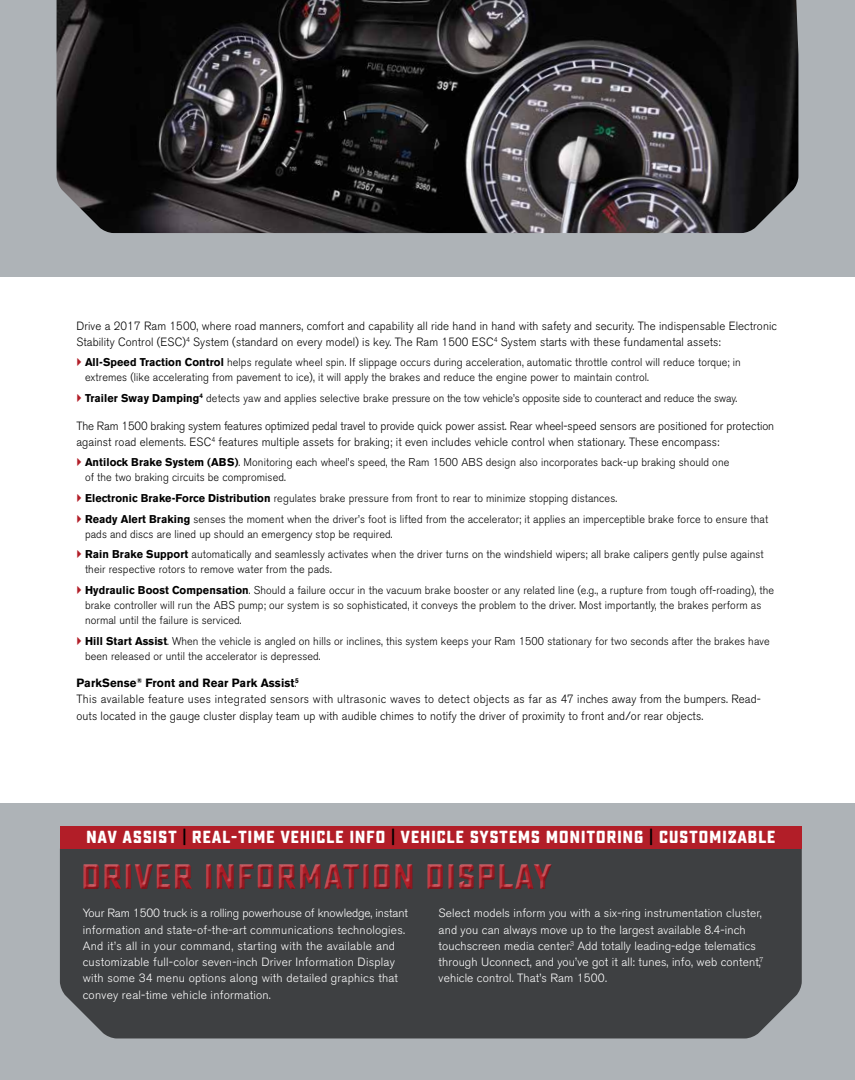
<style>
.page{position:relative;width:855px;height:1080px;background:#fff}
.page>*{position:absolute;margin:0;border:0;box-sizing:border-box;transform-origin:0 0}
.t1{font:700 35.38px "Sucrose";letter-spacing:.02em;color:#b21e28}
.t2{font:700 17.5px "Sucrose";letter-spacing:.03em;color:#fff}
.t3{font:300 11.88px/16.2px "Akzidenz Grotesk BE";letter-spacing:.01em;color:#000;scale:.96 1}
.t4{font:300 11.88px/16.2px "Akzidenz Grotesk BE";letter-spacing:.01em;color:#fff}
.t5{font:300 11.25px/15px "Akzidenz Grotesk BE";letter-spacing:.01em;color:#000;scale:.96 1}
.t6{font:300 11.25px "Akzidenz Grotesk BE";letter-spacing:-.01em;color:#000;scale:.96 1}
.s1{font-weight:700}
.s2{font-size:11.25px}
.s3{color:#000}
</style>
<div class="page">
<div style="left:0;top:804px;width:855px;height:276px;background:#aeb3b7"></div>
<div style="left:0;top:0;width:855px;height:276px;background:#aeb3b7"></div>
<img style="left:57px;top:0;width:741px;height:233px">
<div style="left:60px;top:849px;width:742px;height:189px;background:#3e4042"></div>
<div style="left:80px;top:861px;width:476px;height:29px;background:#3e4042"></div>
<svg style="left:80px;top:864px;width:476px;height:29px"></svg>
<div style="left:60px;top:826px;width:742px;height:23px;background:#b21e28"></div>
<p class="t3" style="left:77px;top:318px;width:731px">Drive a 2017 Ram 1500, where road manners, comfort and capability all ride hand in hand with safety and security. The indispensable Electronic<br>Stability Control (ESC)<sup>4</sup> System (standard on every model) is key. The Ram 1500 ESC<sup>4</sup> System starts with these fundamental assets:</p>
<p class="t5" style="left:85px;top:355px;width:685px"><span class="s1">All-Speed Traction Control</span> helps regulate wheel spin. If slippage occurs during acceleration, automatic throttle control will reduce torque; in extremes (like accelerating from pavement to ice), it will apply the brakes and reduce the engine power to maintain control.</p>
<p class="t6" style="left:85px;top:392px;width:681px"><span class="s1">Trailer Sway Damping</span><sup>4</sup> detects yaw and applies selective brake pressure on the tow vehicle’s opposite side to counteract and reduce the sway.</p>
<p class="t3" style="left:77px;top:418px;width:728px">The Ram 1500 braking system features optimized pedal travel to provide quick power assist. Rear wheel-speed sensors are positioned for protection against road elements. ESC<sup>4</sup> features multiple assets for braking; it even includes vehicle control when stationary. These encompass:</p>
<p class="t5" style="left:85px;top:455px;width:673px"><span class="s1">Antilock Brake System (ABS)</span>. Monitoring each wheel’s speed, the Ram 1500 ABS design also incorporates back-up braking should one of the two braking circuits be compromised.</p>
<p class="t5" style="left:85px;top:488px;width:713px;line-height:20.6px"><span class="s1">Electronic Brake-Force Distribution</span> regulates brake pressure from front to rear to minimize stopping distances.<br><span class="s1">Ready Alert Braking</span> senses the moment when the driver’s foot is lifted from the accelerator; it applies an imperceptible brake force to ensure that</p>
<p class="t5" style="left:85px;top:524px;width:709px;line-height:20.6px">pads and discs are lined up should an emergency stop be required.<br><span class="s1">Rain Brake Support</span> automatically and seamlessly activates when the driver turns on the windshield wipers; all brake calipers gently pulse against</p>
<p class="t5" style="left:85px;top:559px;width:719px;line-height:20.6px">their respective rotors to remove water from the pads.<br><span class="s1">Hydraulic Boost Compensation</span>. Should a failure occur in the vacuum brake booster or any related line (e.g., a rupture from tough off-roading), the</p>
<p class="t5" style="left:85px;top:598px;width:706px">brake controller will run the ABS pump; our system is so sophisticated, it conveys the problem to the driver. Most importantly, the brakes perform as normal until the failure is serviced.</p>
<p class="t5" style="left:85px;top:633px;width:715px"><span class="s1">Hill Start Assist</span>. When the vehicle is angled on hills or inclines, this system keeps your Ram 1500 stationary for two seconds after the brakes have been released or until the accelerator is depressed.</p>
<p class="t3" style="left:77px;top:675px;width:714px"><span class="s1">ParkSense</span><sup>®</sup> <span class="s1">Front and Rear Park Assist</span><span class="s2">.</span><sup>5<br></sup>This available feature uses integrated sensors with ultrasonic waves to detect objects as far as 47 inches away from the bumpers. Read&shy;outs located in the gauge cluster display team up with audible chimes to notify the driver of proximity to front and/or rear objects.</p>
<h2 class="t2" style="left:86px;top:827px;width:691px">NAV ASSIST <span class="s3">|</span> REAL-TIME VEHICLE INFO <span class="s3">|</span> VEHICLE SYSTEMS MONITORING <span class="s3">|</span> CUSTOMIZABLE</h2>
<h1 class="t1" style="left:81px;top:856px;width:473px">DRIVER INFORMATION DISPLAY</h1>
<p class="t4" style="left:83px;top:905px;width:327px">Your Ram 1500 truck is a rolling powerhouse of knowledge, instant information and state-of-the-art communications technologies.<br>And it’s all in your command, starting with the available and customizable full-color seven-inch Driver Information Display with some 34 menu options along with detailed graphics that convey real-time vehicle information.</p>
<p class="t4" style="left:439px;top:905px;width:326px">Select models inform you with a six-ring instrumentation cluster, and you can always move up to the largest available 8.4-inch touchscreen media center.<sup>3</sup> Add totally leading-edge telematics through Uconnect, and you’ve got it all: tunes, info, web content,<sup>7 </sup>vehicle control. That’s Ram 1500.</p>
</div>
